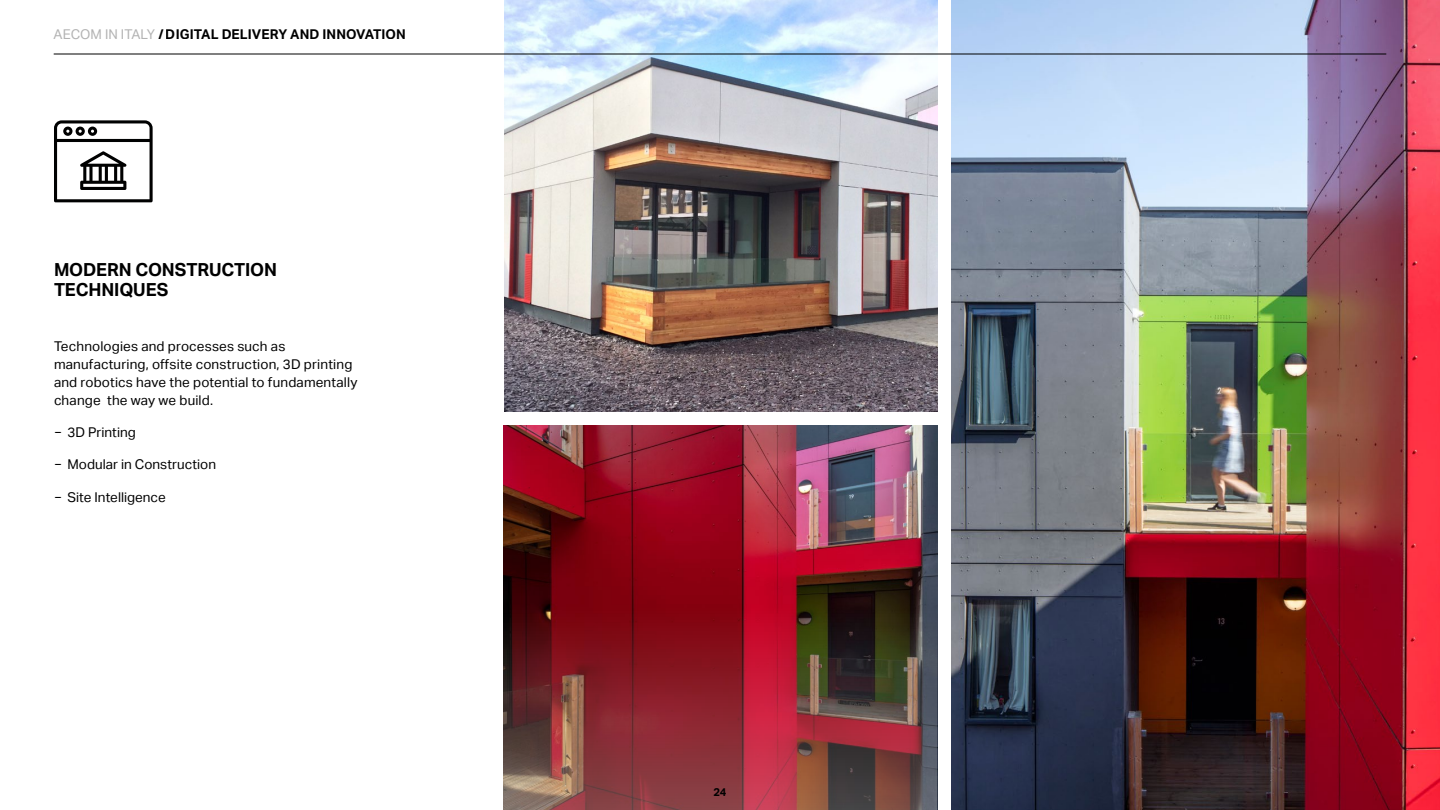
<style>
.page{position:relative;width:1440px;height:810px;background:#fff}
.page>*{position:absolute;margin:0;border:0;box-sizing:border-box;transform-origin:0 0}
.t1{font:700 18px/20.2px "AECOM Sans";letter-spacing:-.005em;color:#000}
.t2{font:13.5px/18px "AECOM Sans";letter-spacing:.01em;color:#000}
.t3{font:700 13.5px "AECOM Sans";letter-spacing:.005em;color:#000}
.t4{font:700 11.25px "AECOM Sans";color:#000}
.s1{font-weight:400;color:#b3b3b3}
</style>
<div class="page">
<svg style="left:54px;top:120px;width:99px;height:82px"></svg>
<img style="left:504px;top:0;width:434px;height:411px">
<img style="left:951px;top:0;width:489px;height:810px">
<img style="left:503px;top:426px;width:435px;height:114px">
<svg style="left:503px;top:540px;width:435px;height:270px"></svg>
<hr style="left:54px;top:54px;width:1332px;height:1px;background:#000">
<p class="t3" style="left:54px;top:26px;width:354px"><span class="s1">AECOM IN ITALY</span> / DIGITAL DELIVERY AND INNOVATION</p>
<h1 class="t1" style="left:54px;top:260px;width:225px">MODERN CONSTRUCTION<br>TECHNIQUES</h1>
<p class="t2" style="left:54px;top:337px;width:305px">Technologies and processes such as manufacturing, offsite construction, 3D printing and robotics have the potential to fundamentally change the way we build.</p>
<p class="t2" style="left:54px;top:423px;width:83px">− 3D Printing</p>
<p class="t2" style="left:54px;top:456px;width:164px">− Modular in Construction</p>
<p class="t2" style="left:54px;top:488px;width:113px">− Site Intelligence</p>
<p class="t4" style="left:713px;top:785px;width:15px">24</p>
</div>
